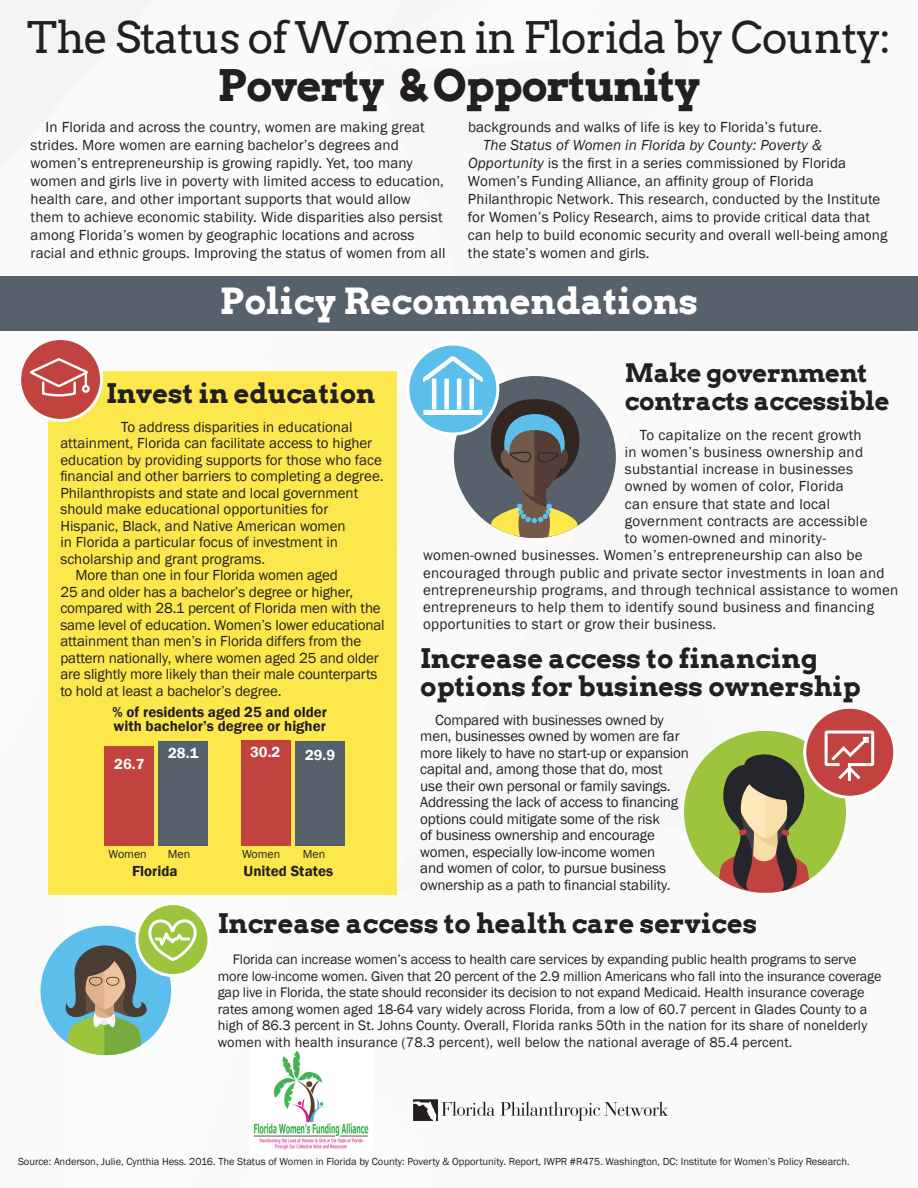
<style>
.page{position:relative;width:918px;height:1188px;background:#fff}
.page>*{position:absolute;margin:0;border:0;box-sizing:border-box;transform-origin:0 0}
.t1{font:43.5px "Arvo";letter-spacing:-.03em;color:#231f20}
.t2{font:700 43.5px "Arvo";letter-spacing:-.03em;color:#231f20}
.t3{font:700 36px "Arvo";color:#fff}
.t4{font:700 27px/28.5px "Arvo";color:#231f20}
.t5{font:700 25.5px/28.5px "Arvo";letter-spacing:-.01em;color:#231f20}
.t6{font:15px/18px "Franklin Gothic";letter-spacing:.005em;color:#231f20}
.t7{font:600 15px/13.5px "Franklin Gothic";color:#231f20}
.t8{font:600 15px "Franklin Gothic";color:#fff}
.t9{font:14.25px/16.5px "Franklin Gothic";letter-spacing:-.01em;color:#231f20}
.t10{font:12px "Franklin Gothic";color:#231f20}
.t11{font:10.5px "Franklin Gothic";color:#231f20}
.s1{font-style:italic}
</style>
<div class="page">
<div style="left:0;top:276px;width:918px;height:55px;background:#57616b"></div>
<img style="left:407px;top:1093px;width:37px;height:34px">
<svg style="left:413px;top:1101px;width:23px;height:20px"></svg>
<svg style="left:442px;top:1101px;width:226px;height:20px"></svg>
<img style="left:252px;top:1049px;width:119px;height:101px">
<div style="left:48px;top:371px;width:349px;height:524px;background:#fce84d"></div>
<div style="left:20px;top:339px;width:82px;height:81px;background:#c24240;border-radius:50%"></div>
<div style="left:18px;top:337px;width:85px;height:85px;border:3px solid #fff;border-radius:50%"></div>
<svg style="left:29px;top:359px;width:61px;height:38px"></svg>
<svg style="left:137px;top:904px;width:72px;height:72px"></svg>
<div style="left:135px;top:902px;width:75px;height:75px;border:3px solid #fff;border-radius:50%"></div>
<svg style="left:40px;top:917px;width:158px;height:138px"></svg>
<div style="left:158px;top:741px;width:49px;height:105px;background:#57616b"></div>
<div style="left:241px;top:740px;width:49px;height:106px;background:#c24240"></div>
<div style="left:295px;top:741px;width:50px;height:105px;background:#57616b"></div>
<div style="left:105px;top:747px;width:49px;height:99px;background:#c24240"></div>
<div style="left:454px;top:376px;width:162px;height:162px;background:#57616b;border-radius:81px"></div>
<svg style="left:408px;top:344px;width:90px;height:90px"></svg>
<div style="left:406px;top:343px;width:93px;height:93px;border:3px solid #fff;border-radius:50%"></div>
<svg style="left:421px;top:352px;width:161px;height:186px"></svg>
<div style="left:684px;top:731px;width:162px;height:162px;background:#9cc43d;border-radius:81px"></div>
<svg style="left:717px;top:754px;width:94px;height:139px"></svg>
<div style="left:805px;top:707px;width:90px;height:90px;background:#c24240;border-radius:50%"></div>
<div style="left:803px;top:706px;width:93px;height:93px;border:3px solid #fff;border-radius:50%"></div>
<svg style="left:824px;top:730px;width:51px;height:51px"></svg>
<h1 class="t1" style="left:27px;top:12px;width:866px">The Status of Women in Florida by County:</h1>
<h1 class="t2" style="left:218px;top:58px;width:484px">Poverty &amp; Opportunity</h1>
<p class="t6" style="left:31px;top:118px;width:416px;text-indent:15px">In Florida and across the country, women are making great strides. More women are earning bachelor’s degrees and women’s entrepreneurship is growing rapidly. Yet, too many women and girls live in poverty with limited access to education, health care, and other important supports that would allow them to achieve economic stability. Wide disparities also persist among Florida’s women by geographic locations and across racial and ethnic groups. Improving the status of women from all</p>
<p class="t6" style="left:468px;top:118px;width:356px">backgrounds and walks of life is key to Florida’s future.</p>
<p class="t6" style="left:468px;top:136px;width:421px;text-indent:15px"><span class="s1">The Status of Women in Florida by County: Poverty &amp; Opportunity</span> is the first in a series commissioned by Florida Women’s Funding Alliance, an affinity group of Florida Philanthropic Network. This research, conducted by the Institute for Women’s Policy Research, aims to provide critical data that can help to build economic security and overall well-being among the state’s women and girls.</p>
<h2 class="t3" style="left:220px;top:278px;width:480px">Policy Recommendations</h2>
<h3 class="t4" style="left:106px;top:379px;width:271px">Invest in education</h3>
<p class="t6" style="left:121px;top:418px;width:233px">To address disparities in educational</p>
<p class="t6" style="left:60px;top:435px;width:313px">attainment, Florida can facilitate access to higher</p>
<p class="t6" style="left:60px;top:451px;width:323px">education by providing supports for those who face</p>
<p class="t6" style="left:60px;top:468px;width:325px">financial and other barriers to completing a degree.</p>
<p class="t6" style="left:60px;top:484px;width:300px">Philanthropists and state and local government</p>
<p class="t6" style="left:60px;top:501px;width:270px">should make educational opportunities for</p>
<p class="t6" style="left:60px;top:517px;width:287px">Hispanic, Black, and Native American women</p>
<p class="t6" style="left:60px;top:534px;width:279px">in Florida a particular focus of investment in</p>
<p class="t6" style="left:60px;top:550px;width:206px">scholarship and grant programs.</p>
<p class="t6" style="left:75px;top:567px;width:264px">More than one in four Florida women aged</p>
<p class="t6" style="left:60px;top:583px;width:294px">25 and older has a bachelor’s degree or higher,</p>
<p class="t6" style="left:60px;top:600px;width:322px">compared with 28.1 percent of Florida men with the</p>
<p class="t6" style="left:60px;top:616px;width:326px">same level of education. Women’s lower educational</p>
<p class="t6" style="left:60px;top:633px;width:303px">attainment than men’s in Florida differs from the</p>
<p class="t6" style="left:60px;top:649px;width:320px">pattern nationally, where women aged 25 and older</p>
<p class="t6" style="left:60px;top:666px;width:319px">are slightly more likely than their male counterparts</p>
<p class="t6" style="left:60px;top:682px;width:223px">to hold at least a bachelor’s degree.</p>
<p class="t7" style="left:113px;top:706px;width:216px">% of residents aged 25 and older with bachelor’s degree or higher</p>
<p class="t8" style="left:114px;top:755px;width:32px">26.7</p>
<p class="t8" style="left:168px;top:744px;width:32px">28.1</p>
<p class="t8" style="left:250px;top:743px;width:32px">30.2</p>
<p class="t8" style="left:305px;top:746px;width:32px">29.9</p>
<p class="t10" style="left:109px;top:847px;width:40px">Women</p>
<p class="t10" style="left:168px;top:847px;width:24px">Men</p>
<p class="t10" style="left:242px;top:847px;width:40px">Women</p>
<p class="t10" style="left:303px;top:847px;width:24px">Men</p>
<p class="t7" style="left:132px;top:865px;width:47px">Florida</p>
<p class="t7" style="left:244px;top:865px;width:91px">United States</p>
<h3 class="t5" style="left:625px;top:358px;width:266px">Make government contracts accessible</h3>
<p class="t6" style="left:640px;top:426px;width:223px">To capitalize on the recent growth</p>
<p class="t6" style="left:625px;top:443px;width:240px">in women’s business ownership and</p>
<p class="t6" style="left:625px;top:460px;width:230px">substantial increase in businesses</p>
<p class="t6" style="left:625px;top:478px;width:220px">owned by women of color, Florida</p>
<p class="t6" style="left:625px;top:495px;width:207px">can ensure that state and local</p>
<p class="t6" style="left:625px;top:512px;width:244px">government contracts are accessible</p>
<p class="t6" style="left:625px;top:529px;width:203px">to women-owned and minority-</p>
<p class="t6" style="left:423px;top:547px;width:441px">women-owned businesses. Women’s entrepreneurship can also be</p>
<p class="t6" style="left:423px;top:564px;width:463px">encouraged through public and private sector investments in loan and</p>
<p class="t6" style="left:423px;top:581px;width:477px">entrepreneurship programs, and through technical assistance to women</p>
<p class="t6" style="left:423px;top:598px;width:453px">entrepreneurs to help them to identify sound business and financing</p>
<p class="t6" style="left:423px;top:616px;width:295px">opportunities to start or grow their business.</p>
<h3 class="t4" style="left:420px;top:644px;width:442px">Increase access to financing options for business ownership</h3>
<p class="t6" style="left:420px;top:712px;width:270px;line-height:16.5px;text-indent:15px">Compared with businesses owned by men, businesses owned by women are far more likely to have no start-up or expansion capital and, among those that do, most use their own personal or family savings.<br>Addressing the lack of access to financing options could mitigate some of the risk<br>of business ownership and encourage women, especially low-income women<br>and women of color, to pursue business ownership as a path to financial stability.</p>
<h3 class="t4" style="left:218px;top:909px;width:541px">Increase access to health care services</h3>
<p class="t9" style="left:218px;top:951px;width:665px;text-indent:15px">Florida can increase women’s access to health care services by expanding public health programs to serve more low-income women. Given that 20 percent of the 2.9 million Americans who fall into the insurance coverage gap live in Florida, the state should reconsider its decision to not expand Medicaid. Health insurance coverage rates among women aged 18-64 vary widely across Florida, from a low of 60.7 percent in Glades County to a high of 86.3 percent in St. Johns County. Overall, Florida ranks 50th in the nation for its share of nonelderly women with health insurance (78.3 percent), well below the national average of 85.4 percent.</p>
<p class="t11" style="left:18px;top:1155px;width:833px">Source: Anderson, Julie, Cynthia Hess. 2016. The Status of Women in Florida by County: Poverty &amp; Opportunity. Report, IWPR #R475. Washington, DC: Institute for Women’s Policy Research.</p>
</div>
